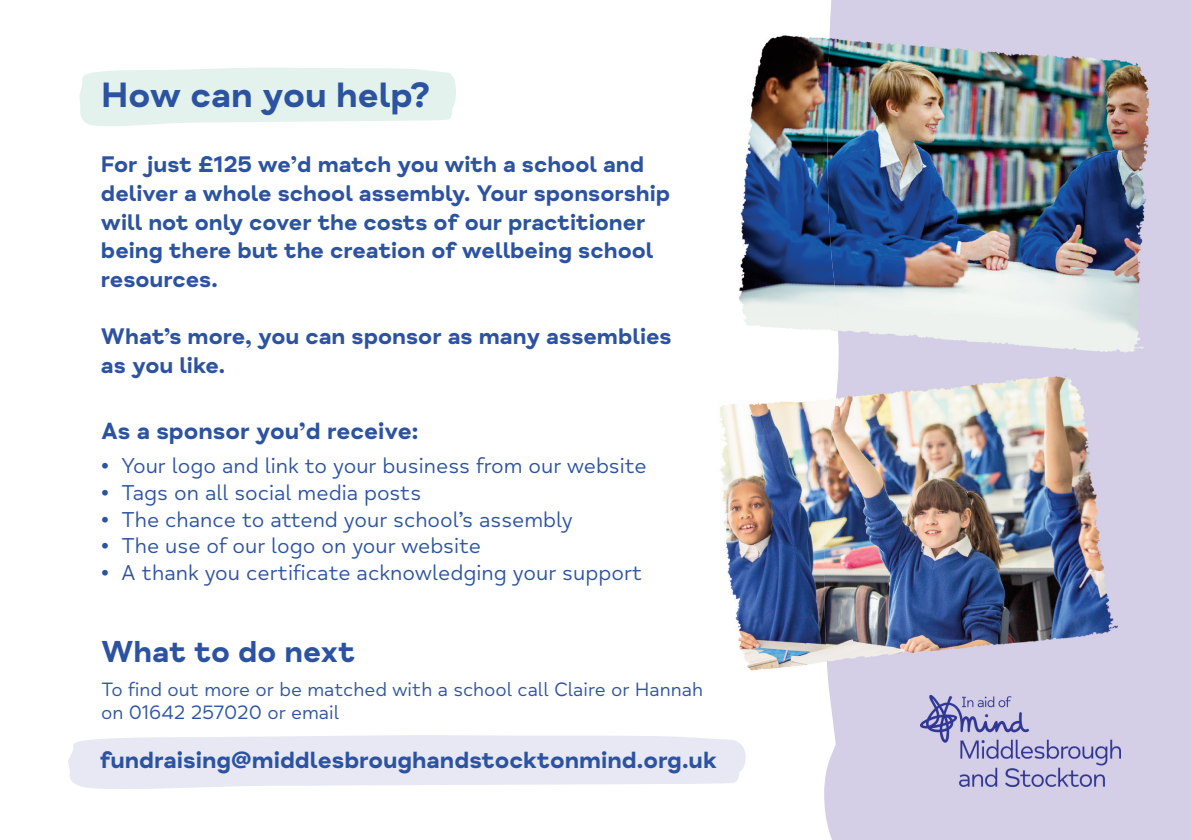
<style>
.page{position:relative;width:1191px;height:840px;background:#fff}
.page>*{position:absolute;margin:0;border:0;box-sizing:border-box;transform-origin:0 0}
.t1{font:700 36px "Mind Meridian";color:#2c53a1}
.t2{font:700 31px "Mind Meridian";color:#2c53a1}
.t3{font:700 24px "Mind Meridian";color:#2c53a1}
.t4{font:700 23.2px/28.6px "Mind Meridian";color:#2c53a1}
.t5{font:22px "Mind Meridian";color:#2c53a1}
.t6{font:19.8px/23.4px "Mind Meridian";color:#2c53a1}
</style>
<div class="page">
<div style="left:824px;top:0;width:367px;height:839px;background:#d4cfe7"></div>
<svg style="left:79px;top:67px;width:377px;height:59px;background:#e6f3ee"></svg>
<svg style="left:68px;top:735px;width:678px;height:54px;background:#e9eaf5"></svg>
<img style="left:920px;top:695px;width:200px;height:90px">
<img style="left:738px;top:6px;width:100px;height:347px">
<img style="left:827px;top:13px;width:352px;height:364px">
<img style="left:719px;top:400px;width:118px;height:288px">
<img style="left:824px;top:366px;width:297px;height:312px">
<img style="left:1013px;top:359px;width:81px;height:14px">
<h1 class="t1" style="left:101px;top:81px;width:331px">How can you help?</h1>
<p class="t4" style="left:101px;top:152px;width:571px">For just £125 we’d match you with a school and deliver a whole school assembly. Your sponsorship will not only cover the costs of our practitioner being there but the creation of wellbeing school resources.</p>
<p class="t4" style="left:101px;top:324px;width:572px">What’s more, you can sponsor as many assemblies as you like.</p>
<p class="t3" style="left:101px;top:422px;width:318px">As a sponsor you’d receive:</p>
<p class="t5" style="left:101px;top:457px;width:547px">• Your logo and link to your business from our website</p>
<p class="t5" style="left:101px;top:484px;width:322px">• Tags on all social media posts</p>
<p class="t5" style="left:101px;top:510px;width:473px">• The chance to attend your school’s assembly</p>
<p class="t5" style="left:101px;top:537px;width:381px">• The use of our logo on your website</p>
<p class="t5" style="left:101px;top:564px;width:543px">• A thank you certificate acknowledging your support</p>
<h2 class="t2" style="left:101px;top:640px;width:256px">What to do next</h2>
<p class="t6" style="left:101px;top:679px;width:603px">To find out more or be matched with a school call Claire or Hannah on 01642 257020 or email</p>
<p class="t3" style="left:100px;top:750px;width:618px">fundraising@middlesbroughandstocktonmind.org.uk</p>
</div>
